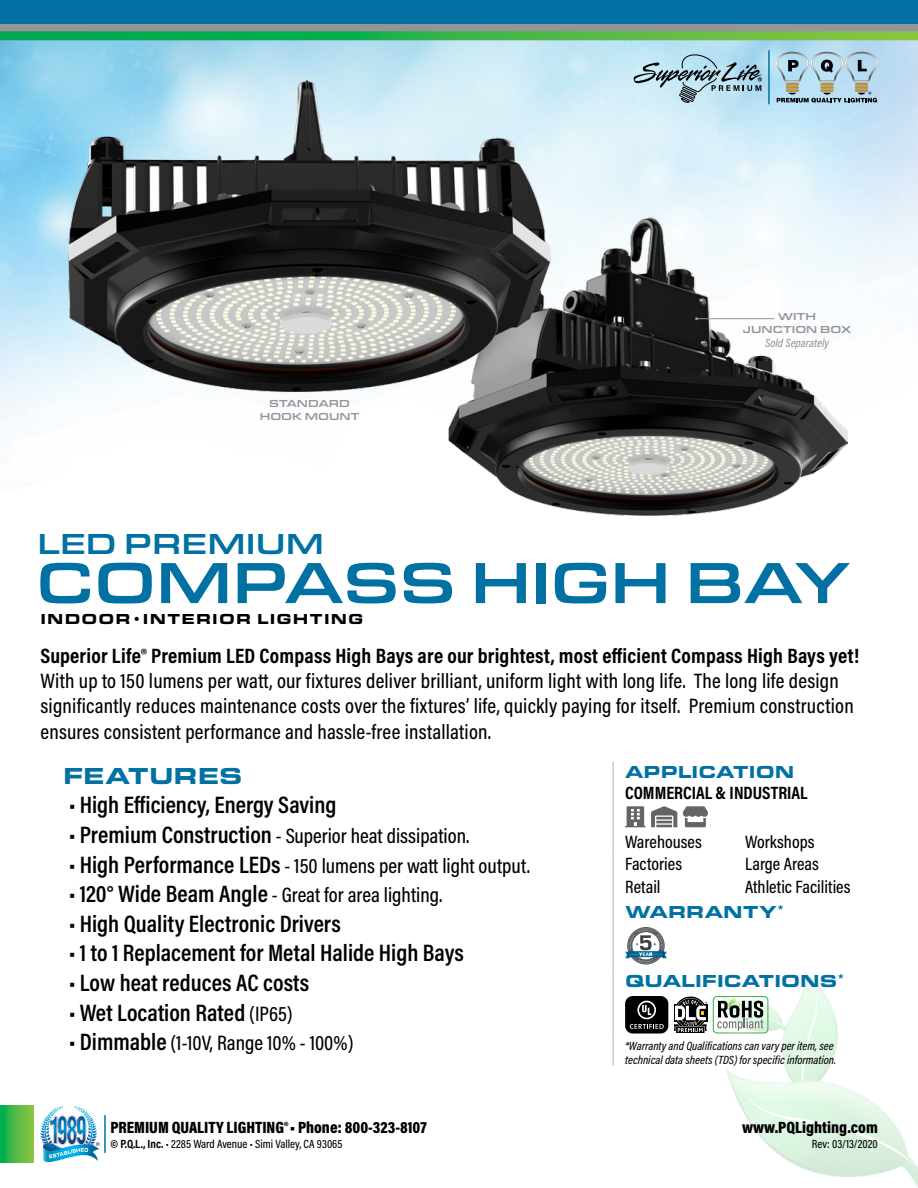
<style>
.page{position:relative;width:918px;height:1188px;background:#fff}
.page>*{position:absolute;margin:0;border:0;box-sizing:border-box;transform-origin:0 0}
.t1{font:500 60px "Eurostile Ext";letter-spacing:-.005em;color:#0071a2}
.t2{font:500 30px "Eurostile Ext";color:#0071a2}
.t3{font:600 24px "Acumin Pro Cond";color:#000}
.t4{font:900 24px "Eurostile Ext";color:#0071a2}
.t5{font:500 21px/25.2px "Acumin Pro Cond";letter-spacing:.01em;color:#000}
.t6{font:500 18px "Acumin Pro Cond";color:#000}
.t7{font:900 18px "Eurostile Ext";color:#0071a2}
.t8{font:700 18px "Acumin Pro Cond";color:#000}
.t9{font:900 16.5px "Acumin Pro Cond";color:#000}
.t10{font:900 15px "Eurostile Ext";letter-spacing:.075em;color:#000}
.t11{font:italic 500 12px/14.4px "Acumin Pro Cond";color:#000}
.t12{font:500 12px "Acumin Pro Cond";color:#000}
.t13{font:italic 500 12px "Acumin Pro Cond";color:#939598}
.t14{font:500 10.5px "Eurostile Ext";color:#939598}
.s1{font-weight:700}
.s2{font-weight:600;font-size:24px}
.s3{font-weight:500;font-size:21px}
</style>
<div class="page">
<img style="left:0;top:40px;width:918px;height:722px">
<img style="left:712px;top:972px;width:206px;height:215px">
<div style="left:0;top:15px;width:918px;height:18px;background:#939598"></div>
<div style="left:0;top:0;width:918px;height:24px;background:#0071a2"></div>
<svg style="left:0;top:1106px;width:33px;height:56px;background:#4bb947"></svg>
<hr style="left:768px;top:50px;width:2px;height:54px;background:#0071a2">
<svg style="left:0;top:31px;width:918px;height:9px;background:#3ab34b"></svg>
<svg style="left:776px;top:52px;width:102px;height:51px;background:#a2bdcb"></svg>
<svg style="left:59px;top:1106px;width:18px;height:2px"></svg>
<img style="left:43px;top:1116px;width:57px;height:46px">
<hr style="left:104px;top:1115px;width:2px;height:38px;background:#0071a2">
<svg style="left:634px;top:54px;width:128px;height:27px;background:#91b1bf"></svg>
<svg style="left:612px;top:762px;width:2px;height:19px"></svg>
<hr style="left:612px;top:781px;width:2px;height:22px;background:#c7c8ca">
<hr style="left:612px;top:803px;width:2px;height:27px;background:#c7c8ca">
<hr style="left:612px;top:830px;width:2px;height:23px;background:#c7c8ca">
<hr style="left:612px;top:853px;width:2px;height:22px;background:#c7c8ca">
<hr style="left:612px;top:875px;width:2px;height:22px;background:#c7c8ca">
<hr style="left:612px;top:897px;width:2px;height:24px;background:#c7c8ca">
<hr style="left:612px;top:921px;width:2px;height:50px;background:#c7c8ca">
<svg style="left:612px;top:971px;width:2px;height:19px"></svg>
<hr style="left:612px;top:990px;width:2px;height:50px;background:#c7c8ca">
<hr style="left:612px;top:1040px;width:2px;height:26px;background:#c7c8ca">
<svg style="left:625px;top:806px;width:83px;height:21px"></svg>
<svg style="left:627px;top:927px;width:38px;height:38px"></svg>
<svg style="left:625px;top:928px;width:42px;height:35px"></svg>
<div style="left:625px;top:996px;width:43px;height:38px;background:#000;border-radius:8px"></div>
<svg style="left:630px;top:1001px;width:34px;height:28px"></svg>
<svg style="left:674px;top:996px;width:34px;height:37px"></svg>
<svg style="left:717px;top:998px;width:46px;height:33px"></svg>
<div style="left:713px;top:996px;width:55px;height:38px;border:1px solid #fff;border-radius:4px"></div>
<img style="left:68px;top:81px;width:779px;height:435px">
<hr style="left:697px;top:318px;width:77px;height:1px;background:#939598">
<p class="t14" style="left:269px;top:396px;width:82px">STANDARD</p>
<p class="t14" style="left:260px;top:409px;width:101px">HOOK MOUNT</p>
<p class="t2" style="left:38px;top:522px;width:288px">LED PREMIUM</p>
<p class="t14" style="left:778px;top:309px;width:40px">WITH</p>
<p class="t14" style="left:743px;top:322px;width:110px">JUNCTION BOX</p>
<p class="t13" style="left:765px;top:335px;width:65px">Sold Separately</p>
<p class="t1" style="left:36px;top:540px;width:816px">COMPASS HIGH BAY</p>
<p class="t10" style="left:40px;top:608px;width:324px">INDOOR•INTERIOR LIGHTING</p>
<p class="t5" style="left:40px;top:643px;width:820px"><span class="s1">Superior Life® Premium LED Compass High Bays are our brightest, most efficient Compass High Bays yet!<br></span>With up to 150 lumens per watt, our fixtures deliver brilliant, uniform light with long life. The long life design significantly reduces maintenance costs over the fixtures’ life, quickly paying for itself. Premium construction ensures consistent performance and hassle-free installation.</p>
<p class="t4" style="left:63px;top:758px;width:181px">FEATURES</p>
<p class="t3" style="left:69px;top:789px;width:269px">• High Efficiency, Energy Saving</p>
<p class="t5" style="left:69px;top:823px;width:402px"><span class="s2">• Premium Construction</span> - Superior heat dissipation.</p>
<p class="t5" style="left:69px;top:852px;width:463px"><span class="s2">• High Performance LEDs</span> - 150 lumens per watt light output.</p>
<p class="t5" style="left:69px;top:882px;width:375px"><span class="s2">• 120° Wide Beam Angle</span> - Great for area lighting.</p>
<p class="t3" style="left:69px;top:908px;width:273px">• High Quality Electronic Drivers</p>
<p class="t3" style="left:69px;top:937px;width:397px">• 1 to 1 Replacement for Metal Halide High Bays</p>
<p class="t3" style="left:69px;top:967px;width:242px">• Low heat reduces AC costs</p>
<p class="t3" style="left:69px;top:997px;width:225px">• Wet Location Rated <span class="s3">(IP65)</span></p>
<p class="t5" style="left:69px;top:1030px;width:286px"><span class="s2">• Dimmable</span> (1-10V, Range 10% - 100%)</p>
<p class="t9" style="left:110px;top:1116px;width:318px">PREMIUM QUALITY LIGHTING®• Phone: 800-323-8107</p>
<p class="t12" style="left:110px;top:1136px;width:234px"><span class="s1">© P.Q.L., Inc.</span> • 2285 Ward Avenue • Simi Valley, CA 93065</p>
<p class="t7" style="left:625px;top:759px;width:171px">APPLICATION</p>
<p class="t8" style="left:625px;top:781px;width:184px">COMMERCIAL &amp; INDUSTRIAL</p>
<p class="t6" style="left:625px;top:830px;width:78px">Warehouses</p>
<p class="t6" style="left:745px;top:830px;width:71px">Workshops</p>
<p class="t6" style="left:625px;top:852px;width:59px">Factories</p>
<p class="t6" style="left:745px;top:852px;width:75px">Large Areas</p>
<p class="t6" style="left:625px;top:875px;width:37px">Retail</p>
<p class="t6" style="left:745px;top:875px;width:107px">Athletic Facilities</p>
<p class="t7" style="left:625px;top:898px;width:160px">WARRANTY<sup>*</sup></p>
<p class="t7" style="left:625px;top:967px;width:221px">QUALIFICATIONS<sup>*</sup></p>
<p class="t11" style="left:625px;top:1038px;width:213px">*Warranty and Qualifications can vary per item, see technical data sheets (TDS) for specific information.</p>
<p class="t9" style="left:742px;top:1116px;width:137px">www.PQLighting.com</p>
<p class="t12" style="left:812px;top:1136px;width:68px">Rev: 03/13/2020</p>
</div>
